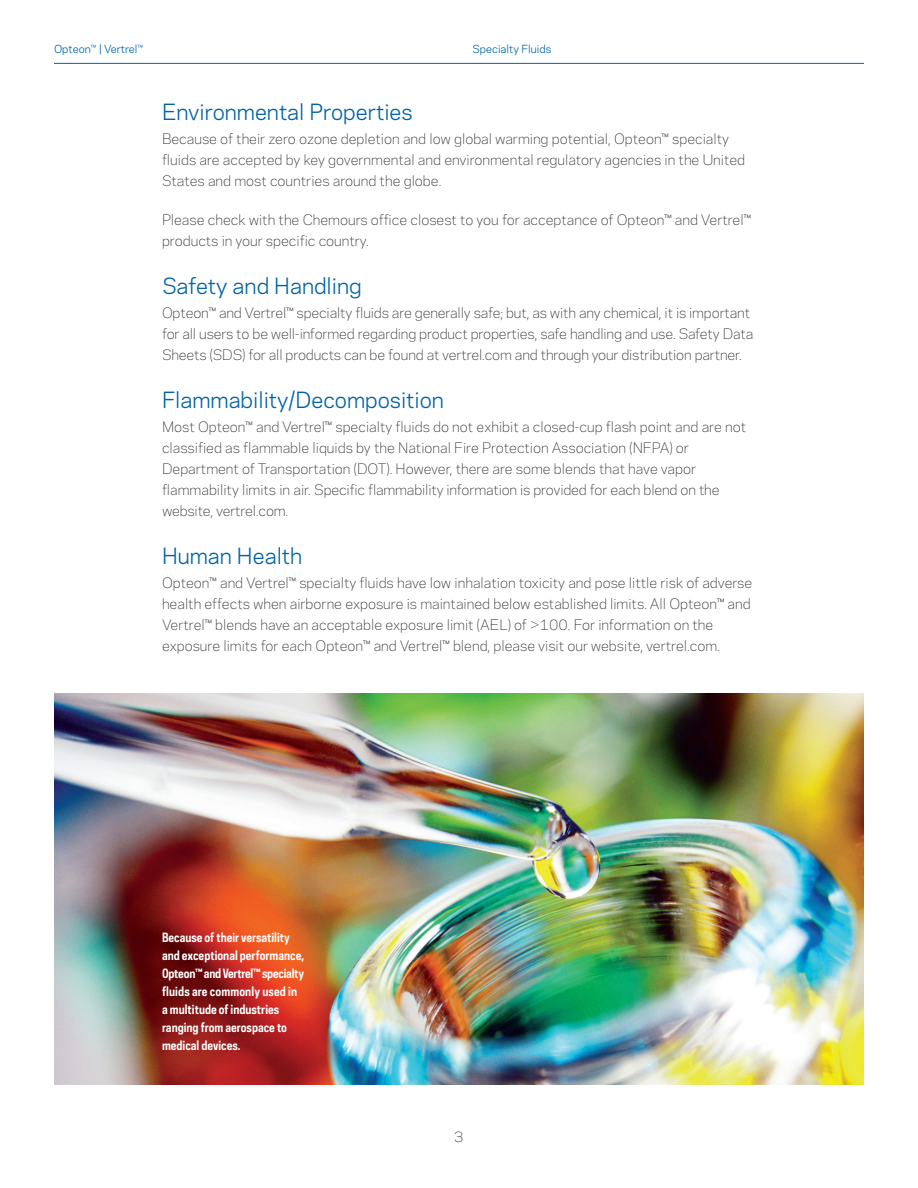
<style>
.page{position:relative;width:918px;height:1188px;background:#fff}
.page>*{position:absolute;margin:0;border:0;box-sizing:border-box;transform-origin:0 0}
.t1{font:21px "Chemours Sans";color:#0163a7}
.t2{font:300 13.5px/21px "Chemours Sans";color:#231f20}
.t3{font:700 12px/18px "Chemours Sans Cond";color:#fff}
.t4{font:10.5px "Chemours Sans";color:#0163a7}
</style>
<div class="page">
<hr style="left:54px;top:63px;width:810px;height:1px;background:#0163a7">
<img style="left:54px;top:693px;width:810px;height:391px">
<p class="t4" style="left:54px;top:41px;width:91px">Opteon™ | Vertrel™</p>
<p class="t4" style="left:472px;top:41px;width:80px">Specialty Fluids</p>
<h1 class="t1" style="left:162px;top:96px;width:252px">Environmental Properties</h1>
<p class="t2" style="left:162px;top:128px;width:585px">Because of their zero ozone depletion and low global warming potential, Opteon™ specialty fluids are accepted by key governmental and environmental regulatory agencies in the United<br>States and most countries around the globe.</p>
<p class="t2" style="left:162px;top:209px;width:590px">Please check with the Chemours office closest to you for acceptance of Opteon™ and Vertrel™ products in your specific country.</p>
<h1 class="t1" style="left:162px;top:270px;width:201px">Safety and Handling</h1>
<p class="t2" style="left:162px;top:302px;width:593px">Opteon™ and Vertrel™ specialty fluids are generally safe; but, as with any chemical, it is important for all users to be well-informed regarding product properties, safe handling and use. Safety Data<br>Sheets (SDS) for all products can be found at vertrel.com and through your distribution partner.</p>
<h1 class="t1" style="left:162px;top:384px;width:284px">Flammability/Decomposition</h1>
<p class="t2" style="left:162px;top:416px;width:586px">Most Opteon™ and Vertrel™ specialty fluids do not exhibit a closed-cup flash point and are not classified as flammable liquids by the National Fire Protection Association (NFPA) or Department of Transportation (DOT). However, there are some blends that have vapor flammability limits in air. Specific flammability information is provided for each blend on the website, vertrel.com.</p>
<h1 class="t1" style="left:162px;top:540px;width:142px">Human Health</h1>
<p class="t2" style="left:162px;top:572px;width:592px">Opteon™ and Vertrel™ specialty fluids have low inhalation toxicity and pose little risk of adverse health effects when airborne exposure is maintained below established limits. All Opteon™ and Vertrel™ blends have an acceptable exposure limit (AEL) of &gt;100. For information on the exposure limits for each Opteon™ and Vertrel™ blend, please visit our website, vertrel.com.</p>
<p class="t3" style="left:162px;top:928px;width:144px">Because of their versatility and exceptional performance,<br>Opteon™ and Vertrel™ specialty fluids are commonly used in a multitude of industries ranging from aerospace to medical devices.</p>
<p class="t2" style="left:454px;top:1125px;width:11px">3</p>
</div>
